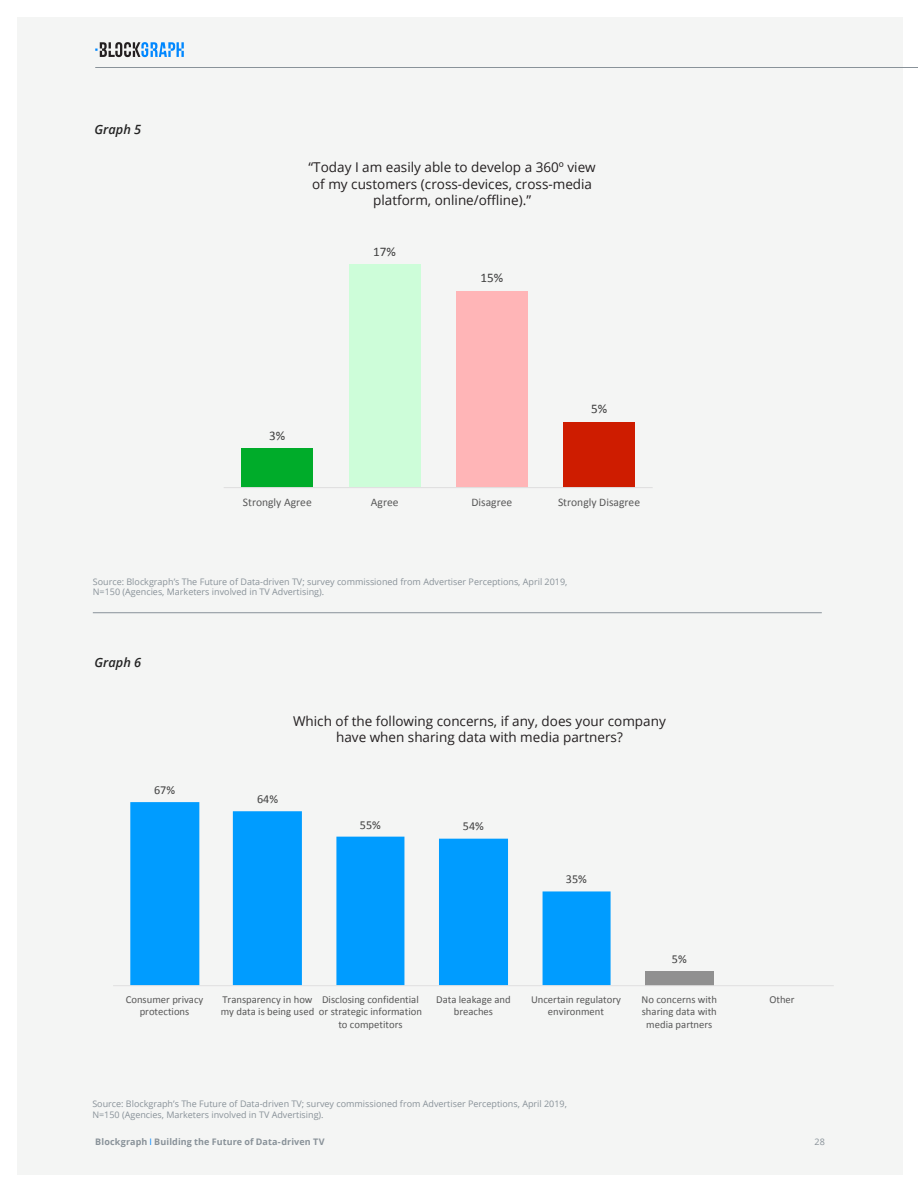
<style>
.page{position:relative;width:918px;height:1188px;background:#fff}
.page>*{position:absolute;margin:0;border:0;box-sizing:border-box;transform-origin:0 0}
.t1{font:13.5px/16.2px "Open Sans";color:#231f20;text-align:center}
.t2{font:13.2px "Calibri";color:#404040}
.t3{font:italic 600 12.75px "Open Sans";letter-spacing:.005em;color:#232323}
.t4{font:12.15px "Calibri";color:#404040}
.t5{font:11.55px "Calibri";color:#595959}
.t6{font:10.65px/12.1px "Calibri";color:#595959;text-align:center}
.t7{font:9px/10.8px "Open Sans";color:#899299}
.t8{font:700 9px "Open Sans";letter-spacing:.015em;color:#899299}
.s1{font-weight:400;color:#0087ff}
</style>
<div class="page">
<div style="left:17px;top:17px;width:886px;height:1158px;background:#f4f5f4"></div>
<hr style="left:95px;top:67px;width:823px;height:1px;background:#899299">
<svg style="left:95px;top:42px;width:89px;height:15px"></svg>
<hr style="left:93px;top:612px;width:729px;height:1px;background:#899299">
<div style="left:242px;top:448px;width:71px;height:39px;background:#00ac2a"></div>
<div style="left:349px;top:264px;width:71px;height:223px;background:#cdfdd9"></div>
<div style="left:456px;top:291px;width:72px;height:196px;background:#ffb5b7"></div>
<div style="left:563px;top:422px;width:72px;height:65px;background:#ce1c00"></div>
<hr style="left:224px;top:487px;width:429px;height:1px;background:#e0e0e0">
<div style="left:645px;top:971px;width:69px;height:14px;background:#909090"></div>
<svg style="left:130px;top:802px;width:481px;height:183px;fill:#009cff"></svg>
<hr style="left:113px;top:985px;width:721px;height:1px;background:#e0e0e0">
<p class="t3" style="left:94px;top:121px;width:48px">Graph 5</p>
<p class="t1" style="left:309px;top:159px;width:289px">“Today I am easily able to develop a 360º view of my customers (cross-devices, cross-media platform, online/offline).”</p>
<p class="t2" style="left:269px;top:427px;width:18px">3%</p>
<p class="t2" style="left:373px;top:243px;width:24px">17%</p>
<p class="t2" style="left:480px;top:269px;width:24px">15%</p>
<p class="t2" style="left:591px;top:401px;width:18px">5%</p>
<p class="t5" style="left:243px;top:495px;width:70px">Strongly Agree</p>
<p class="t5" style="left:371px;top:495px;width:29px">Agree</p>
<p class="t5" style="left:471px;top:495px;width:42px">Disagree</p>
<p class="t5" style="left:558px;top:495px;width:84px">Strongly Disagree</p>
<p class="t7" style="left:93px;top:576px;width:476px">Source: Blockgraph’s The Future of Data-driven TV; survey commissioned from Advertiser Perceptions, April 2019,<br>N=150 (Agencies, Marketers involved in TV Advertising).</p>
<p class="t3" style="left:94px;top:654px;width:48px">Graph 6</p>
<p class="t4" style="left:154px;top:782px;width:23px">67%</p>
<p class="t1" style="left:293px;top:712px;width:374px">Which of the following concerns, if any, does your company have when sharing data with media partners?</p>
<p class="t4" style="left:257px;top:791px;width:23px">64%</p>
<p class="t4" style="left:360px;top:817px;width:23px">55%</p>
<p class="t4" style="left:463px;top:819px;width:23px">54%</p>
<p class="t4" style="left:566px;top:871px;width:23px">35%</p>
<p class="t4" style="left:672px;top:951px;width:16px">5%</p>
<p class="t6" style="left:322px;top:994px;width:98px">Disclosing confidential</p>
<p class="t6" style="left:338px;top:1019px;width:66px">to competitors</p>
<p class="t6" style="left:126px;top:994px;width:79px">Consumer privacy protections</p>
<p class="t6" style="left:221px;top:994px;width:203px;text-align:left">Transparency in how<br>my data is being used or strategic information</p>
<p class="t6" style="left:436px;top:994px;width:76px">Data leakage and breaches</p>
<p class="t6" style="left:531px;top:994px;width:92px">Uncertain regulatory environment</p>
<p class="t6" style="left:642px;top:994px;width:77px;text-align:left">No concerns with sharing data with</p>
<p class="t6" style="left:646px;top:1019px;width:68px">media partners</p>
<p class="t7" style="left:92px;top:1099px;width:476px">Source: Blockgraph’s The Future of Data-driven TV; survey commissioned from Advertiser Perceptions, April 2019,<br>N=150 (Agencies, Marketers involved in TV Advertising).</p>
<p class="t6" style="left:769px;top:994px;width:27px">Other</p>
<p class="t8" style="left:95px;top:1136px;width:231px">Blockgraph <span class="s1">I</span> Building the Future of Data-driven TV</p>
<p class="t7" style="left:815px;top:1136px;width:12px">28</p>
</div>
